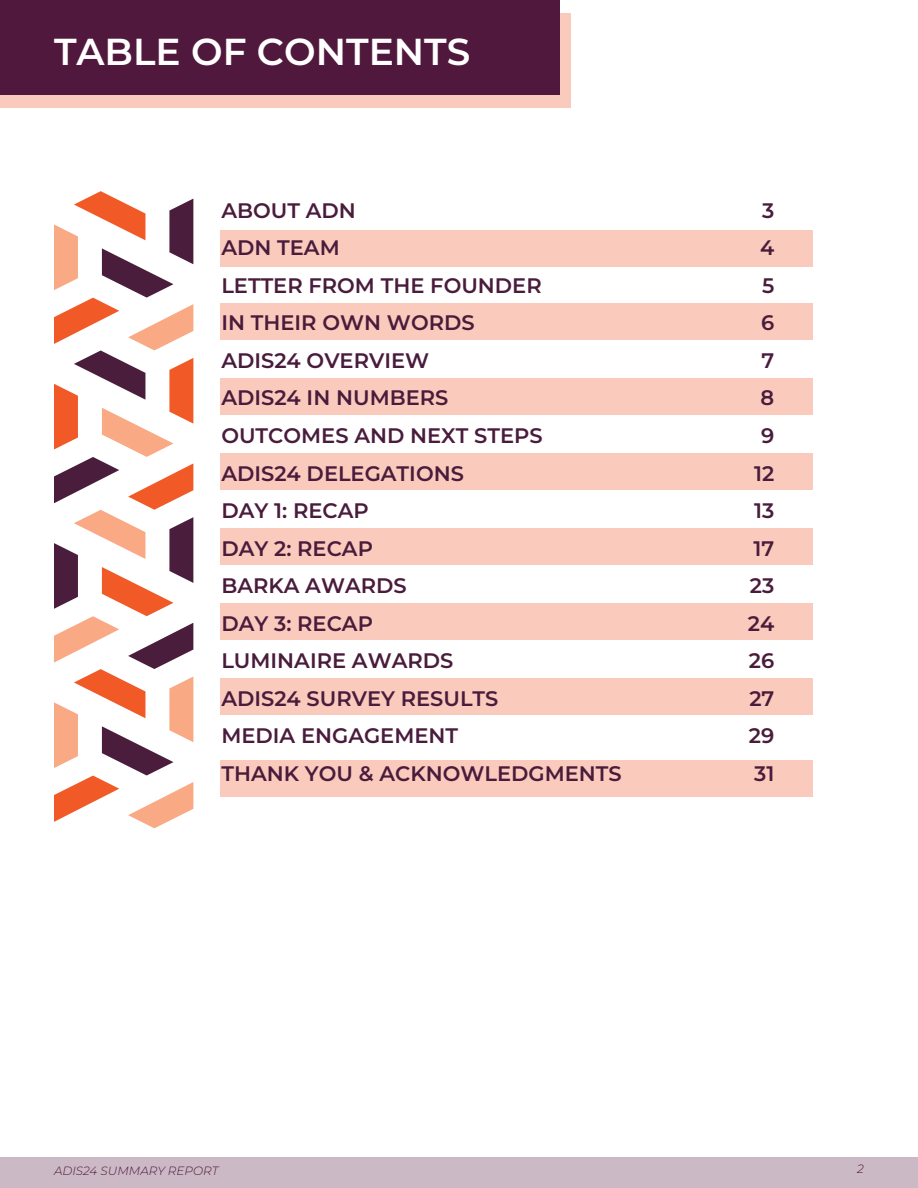
<style>
.page{position:relative;width:918px;height:1188px;background:#fff}
.page>*{position:absolute;margin:0;border:0;box-sizing:border-box;transform-origin:0 0}
.t1{font:100 37.5px "Montserrat";color:#fff}
.t2{font:100 21px "Montserrat";color:#4a1c3c}
.t3{font:italic 100 12px "Montserrat";color:#51183d}
</style>
<div class="page">
<div style="left:0;top:1157px;width:918px;height:31px;background:#cbbac5"></div>
<div style="left:0;top:13px;width:571px;height:95px;background:#facabd"></div>
<div style="left:0;top:0;width:560px;height:95px;background:#51183d"></div>
<svg style="left:54px;top:191px;width:139px;height:637px"></svg>
<div style="left:221px;top:230px;width:592px;height:36px;background:#facabd"></div>
<div style="left:221px;top:303px;width:592px;height:37px;background:#facabd"></div>
<div style="left:221px;top:378px;width:592px;height:37px;background:#facabd"></div>
<div style="left:221px;top:453px;width:592px;height:37px;background:#facabd"></div>
<div style="left:221px;top:528px;width:592px;height:37px;background:#facabd"></div>
<div style="left:221px;top:603px;width:592px;height:37px;background:#facabd"></div>
<div style="left:221px;top:678px;width:592px;height:36px;background:#facabd"></div>
<div style="left:221px;top:760px;width:592px;height:36px;background:#facabd"></div>
<h1 class="t1" style="left:54px;top:27px;width:418px">TABLE OF CONTENTS</h1>
<p class="t2" style="left:221px;top:197px;width:136px">ABOUT ADN</p>
<p class="t2" style="left:762px;top:197px;width:14px">3</p>
<p class="t2" style="left:221px;top:234px;width:120px">ADN TEAM</p>
<p class="t2" style="left:760px;top:234px;width:16px">4</p>
<p class="t2" style="left:221px;top:272px;width:322px">LETTER FROM THE FOUNDER</p>
<p class="t2" style="left:762px;top:272px;width:14px">5</p>
<p class="t2" style="left:221px;top:309px;width:255px">IN THEIR OWN WORDS</p>
<p class="t2" style="left:761px;top:309px;width:15px">6</p>
<p class="t2" style="left:221px;top:347px;width:209px">ADIS24 OVERVIEW</p>
<p class="t2" style="left:762px;top:347px;width:14px">7</p>
<p class="t2" style="left:221px;top:384px;width:229px">ADIS24 IN NUMBERS</p>
<p class="t2" style="left:761px;top:384px;width:15px">8</p>
<p class="t2" style="left:221px;top:422px;width:323px">OUTCOMES AND NEXT STEPS</p>
<p class="t2" style="left:761px;top:422px;width:15px">9</p>
<p class="t2" style="left:221px;top:459px;width:244px">ADIS24 DELEGATIONS</p>
<p class="t2" style="left:754px;top:459px;width:22px">12</p>
<p class="t2" style="left:221px;top:497px;width:149px">DAY 1: RECAP</p>
<p class="t2" style="left:754px;top:497px;width:22px">13</p>
<p class="t2" style="left:221px;top:534px;width:153px">DAY 2: RECAP</p>
<p class="t2" style="left:754px;top:534px;width:22px">17</p>
<p class="t2" style="left:221px;top:572px;width:187px">BARKA AWARDS</p>
<p class="t2" style="left:750px;top:572px;width:26px">23</p>
<p class="t2" style="left:221px;top:609px;width:153px">DAY 3: RECAP</p>
<p class="t2" style="left:748px;top:609px;width:28px">24</p>
<p class="t2" style="left:221px;top:647px;width:233px">LUMINAIRE AWARDS</p>
<p class="t2" style="left:749px;top:647px;width:27px">26</p>
<p class="t2" style="left:221px;top:684px;width:279px">ADIS24 SURVEY RESULTS</p>
<p class="t2" style="left:749px;top:684px;width:26px">27</p>
<p class="t2" style="left:221px;top:722px;width:238px">MEDIA ENGAGEMENT</p>
<p class="t2" style="left:749px;top:722px;width:27px">29</p>
<p class="t2" style="left:221px;top:759px;width:402px">THANK YOU &amp; ACKNOWLEDGMENTS</p>
<p class="t2" style="left:754px;top:759px;width:22px">31</p>
<p class="t3" style="left:54px;top:1163px;width:166px">ADIS24 SUMMARY REPORT</p>
<p class="t3" style="left:857px;top:1161px;width:8px">2</p>
</div>
